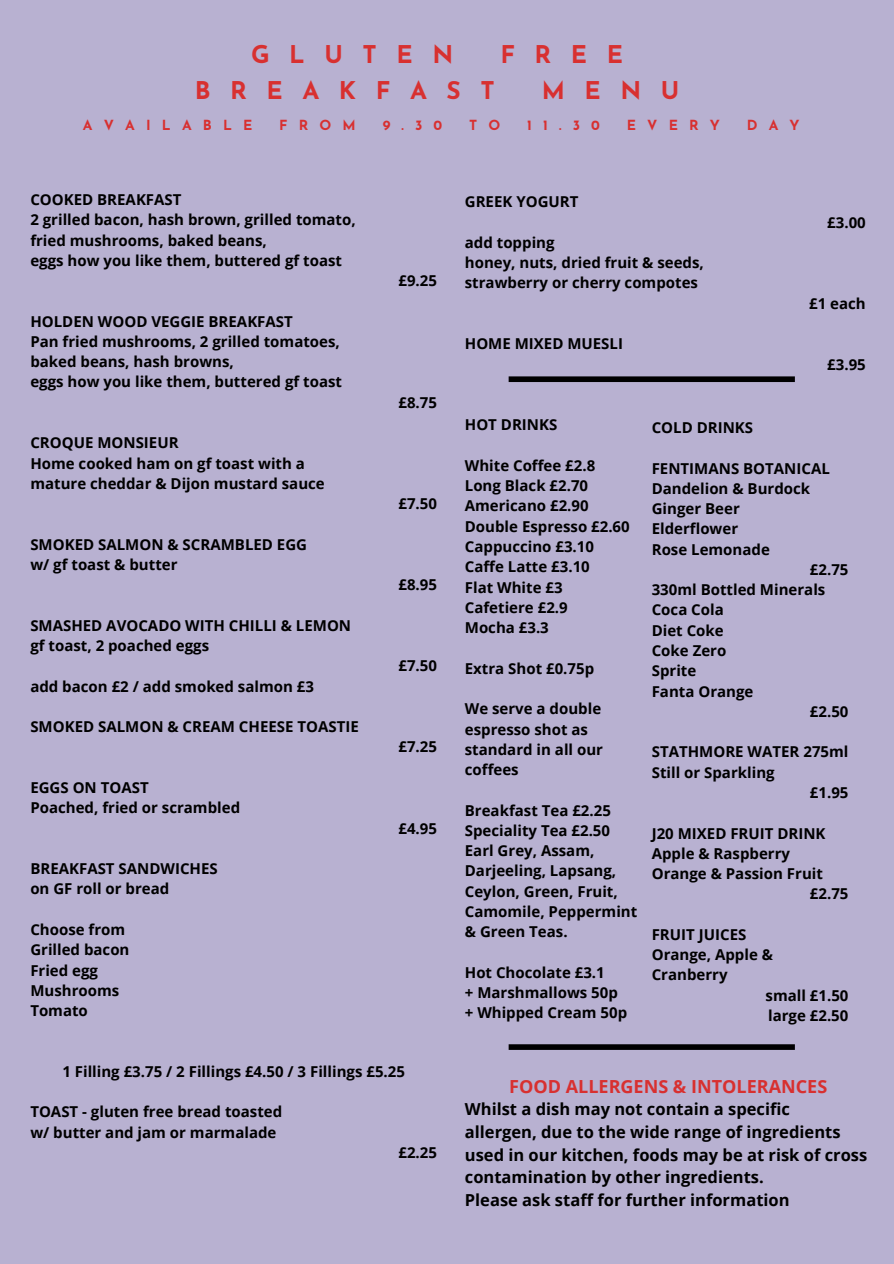
<style>
.page{position:relative;width:894px;height:1264px;background:#fff}
.page>*{position:absolute;margin:0;border:0;box-sizing:border-box;transform-origin:0 0}
.t1{font:700 24.45px "Josefin Sans";letter-spacing:.8em;color:#d83030}
.t2{font:700 18px "Open Sans";color:#d83030}
.t3{font:700 16.5px/22.5px "Open Sans";color:#000}
.t4{font:700 15px/20.2px "Open Sans";color:#000}
.t5{font:700 13.95px "Josefin Sans";letter-spacing:.8em;color:#d83030}
</style>
<div class="page">
<div style="left:0;top:0;width:893px;height:1263px;background:#b8b1d1"></div>
<div style="left:508px;top:376px;width:286px;height:6px;background:#000"></div>
<div style="left:508px;top:1044px;width:286px;height:5px;background:#000"></div>
<h1 class="t1" style="left:251px;top:44px;width:204px">GLUTEN</h1>
<h1 class="t1" style="left:500px;top:44px;width:124px">FREE</h1>
<h1 class="t1" style="left:195px;top:81px;width:301px">BREAKFAST</h1>
<h1 class="t1" style="left:541px;top:81px;width:139px">MENU</h1>
<p class="t5" style="left:83px;top:120px;width:171px">AVAILABLE</p>
<p class="t5" style="left:279px;top:120px;width:78px">FROM</p>
<p class="t5" style="left:382px;top:120px;width:61px">9.30</p>
<p class="t5" style="left:469px;top:120px;width:33px">T O</p>
<p class="t5" style="left:527px;top:120px;width:74px">11.30</p>
<p class="t5" style="left:626px;top:120px;width:95px">EVERY</p>
<p class="t5" style="left:746px;top:120px;width:54px">DAY</p>
<p class="t4" style="left:30px;top:189px;width:327px">COOKED BREAKFAST<br>2 grilled bacon, hash brown, grilled tomato, fried mushrooms, baked beans,<br>eggs how you like them, buttered gf toast</p>
<p class="t4" style="left:30px;top:311px;width:313px">HOLDEN WOOD VEGGIE BREAKFAST<br>Pan fried mushrooms, 2 grilled tomatoes, baked beans, hash browns,<br>eggs how you like them, buttered gf toast</p>
<p class="t4" style="left:398px;top:270px;width:40px">£9.25</p>
<p class="t4" style="left:398px;top:392px;width:40px">£8.75</p>
<p class="t4" style="left:464px;top:191px;width:115px">GREEK YOGURT</p>
<p class="t4" style="left:464px;top:232px;width:240px">add topping<br>honey, nuts, dried fruit &amp; seeds, strawberry or cherry compotes</p>
<p class="t4" style="left:464px;top:333px;width:160px">HOME MIXED MUESLI</p>
<p class="t4" style="left:827px;top:212px;width:40px">£3.00</p>
<p class="t4" style="left:809px;top:293px;width:58px">£1 each</p>
<p class="t4" style="left:827px;top:353px;width:40px">£3.95</p>
<p class="t4" style="left:30px;top:432px;width:296px">CROQUE MONSIEUR<br>Home cooked ham on gf toast with a mature cheddar &amp; Dijon mustard sauce</p>
<p class="t4" style="left:30px;top:533px;width:278px">SMOKED SALMON &amp; SCRAMBLED EGG w/ gf toast &amp; butter</p>
<p class="t4" style="left:30px;top:615px;width:322px">SMASHED AVOCADO WITH CHILLI &amp; LEMON gf toast, 2 poached eggs</p>
<p class="t4" style="left:30px;top:675px;width:285px">add bacon £2 / add smoked salmon £3</p>
<p class="t4" style="left:30px;top:716px;width:330px">SMOKED SALMON &amp; CREAM CHEESE TOASTIE</p>
<p class="t4" style="left:30px;top:777px;width:211px">EGGS ON TOAST<br>Poached, fried or scrambled</p>
<p class="t4" style="left:30px;top:858px;width:189px">BREAKFAST SANDWICHES on GF roll or bread</p>
<p class="t4" style="left:30px;top:919px;width:101px">Choose from<br>Grilled bacon<br>Fried egg<br>Mushrooms<br>Tomato</p>
<p class="t4" style="left:398px;top:493px;width:40px">£7.50</p>
<p class="t4" style="left:398px;top:574px;width:40px">£8.95</p>
<p class="t4" style="left:398px;top:655px;width:40px">£7.50</p>
<p class="t4" style="left:398px;top:736px;width:40px">£7.25</p>
<p class="t4" style="left:398px;top:817px;width:40px">£4.95</p>
<p class="t4" style="left:62px;top:1060px;width:344px">1 Filling £3.75 / 2 Fillings £4.50 / 3 Fillings £5.25</p>
<p class="t4" style="left:30px;top:1101px;width:253px">TOAST - gluten free bread toasted w/ butter and jam or marmalade</p>
<p class="t4" style="left:398px;top:1142px;width:40px">£2.25</p>
<p class="t4" style="left:464px;top:414px;width:94px">HOT DRINKS</p>
<p class="t4" style="left:464px;top:455px;width:166px">White Coffee £2.8<br>Long Black £2.70<br>Americano £2.90<br>Double Espresso £2.60<br>Cappuccino £3.10<br>Caffe Latte £3.10<br>Flat White £3<br>Cafetiere £2.9<br>Mocha £3.3</p>
<p class="t4" style="left:464px;top:657px;width:131px">Extra Shot £0.75p</p>
<p class="t4" style="left:464px;top:698px;width:140px">We serve a double espresso shot as standard in all our coffees</p>
<p class="t4" style="left:464px;top:799px;width:174px">Breakfast Tea £2.25<br>Speciality Tea £2.50<br>Earl Grey, Assam,<br>Darjeeling, Lapsang,<br>Ceylon, Green, Fruit,<br>Camomile, Peppermint &amp; Green Teas.</p>
<p class="t4" style="left:464px;top:961px;width:164px">Hot Chocolate £3.1<br>+ Marshmallows 50p + Whipped Cream 50p</p>
<p class="t4" style="left:651px;top:417px;width:103px">COLD DRINKS</p>
<p class="t4" style="left:651px;top:457px;width:179px">FENTIMANS BOTANICAL</p>
<p class="t4" style="left:651px;top:478px;width:160px">Dandelion &amp; Burdock</p>
<p class="t4" style="left:651px;top:498px;width:89px">Ginger Beer</p>
<p class="t4" style="left:651px;top:518px;width:88px">Elderflower</p>
<p class="t4" style="left:651px;top:538px;width:120px">Rose Lemonade</p>
<p class="t4" style="left:809px;top:559px;width:40px">£2.75</p>
<p class="t4" style="left:651px;top:579px;width:175px">330ml Bottled Minerals</p>
<p class="t4" style="left:651px;top:599px;width:74px">Coca Cola</p>
<p class="t4" style="left:651px;top:619px;width:73px">Diet Coke</p>
<p class="t4" style="left:651px;top:640px;width:76px">Coke Zero</p>
<p class="t4" style="left:651px;top:660px;width:46px">Sprite</p>
<p class="t4" style="left:651px;top:680px;width:103px">Fanta Orange</p>
<p class="t4" style="left:809px;top:701px;width:40px">£2.50</p>
<p class="t4" style="left:651px;top:741px;width:198px">STATHMORE WATER 275ml</p>
<p class="t4" style="left:651px;top:761px;width:124px">Still or Sparkling</p>
<p class="t4" style="left:809px;top:782px;width:40px">£1.95</p>
<p class="t4" style="left:651px;top:822px;width:175px">J20 MIXED FRUIT DRINK</p>
<p class="t4" style="left:651px;top:842px;width:140px">Apple &amp; Raspberry</p>
<p class="t4" style="left:651px;top:863px;width:173px">Orange &amp; Passion Fruit</p>
<p class="t4" style="left:809px;top:883px;width:40px">£2.75</p>
<p class="t4" style="left:651px;top:923px;width:96px">FRUIT JUICES</p>
<p class="t4" style="left:651px;top:944px;width:123px">Orange, Apple &amp;</p>
<p class="t4" style="left:651px;top:964px;width:77px">Cranberry</p>
<p class="t4" style="left:765px;top:984px;width:84px">small £1.50</p>
<p class="t4" style="left:768px;top:1005px;width:82px">large £2.50</p>
<p class="t2" style="left:509px;top:1073px;width:319px">FOOD ALLERGENS &amp; INTOLERANCES</p>
<p class="t3" style="left:464px;top:1097px;width:404px">Whilst a dish may not contain a specific<br>allergen, due to the wide range of ingredients used in our kitchen, foods may be at risk of cross contamination by other ingredients.<br>Please ask staff for further information</p>
</div>
